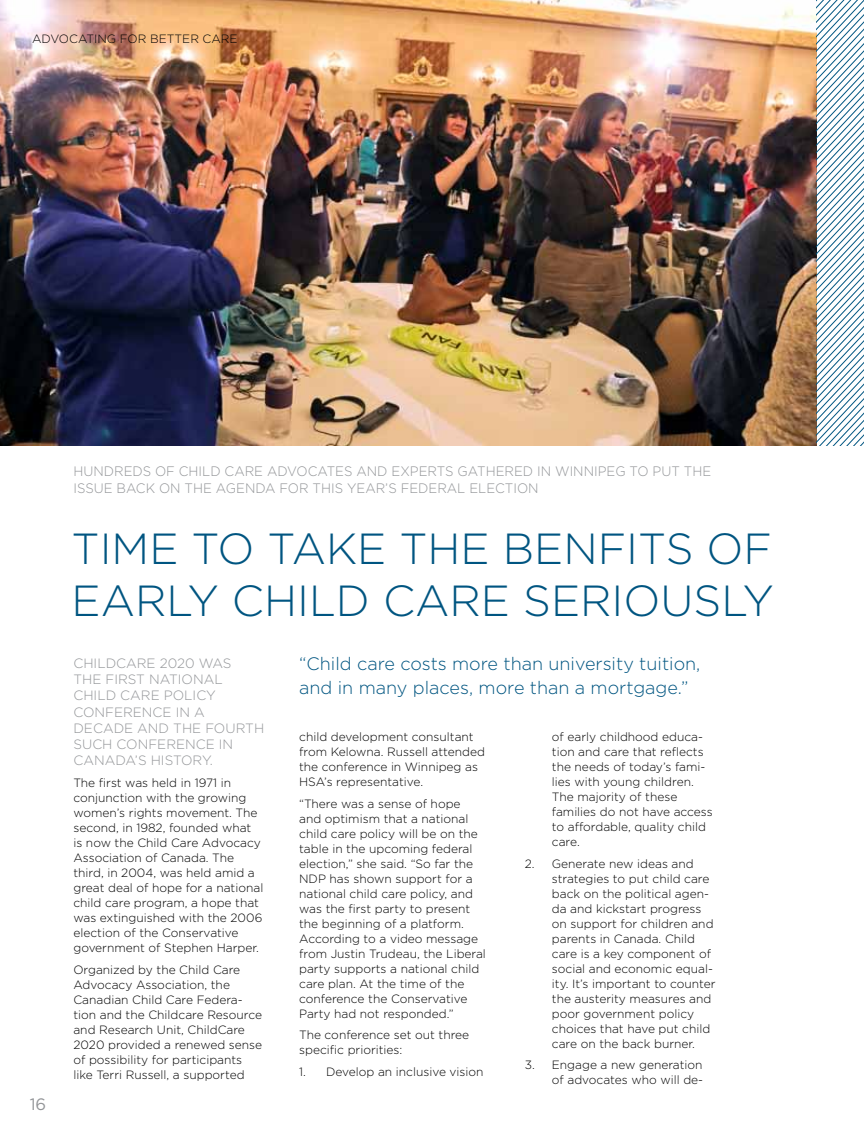
<style>
.page{position:relative;width:864px;height:1134px;background:#fff}
.page>*{position:absolute;margin:0;border:0;box-sizing:border-box;transform-origin:0 0}
.t1{font:300 43.5px/52.2px "Gotham";color:#005581}
.t2{font:300 18px/24px "Gotham";color:#005581}
.t3{font:16.5px "Gotham";color:#939598}
.t4{font:300 13.65px/16.4px "Gotham";color:#939598;scale:.96 1}
.t5{font:300 13.5px "Gotham";color:#939598}
.t6{font:300 12px/15px "Gotham";color:#000}
</style>
<div class="page">
<img style="left:0;top:0;width:817px;height:446px">
<svg style="left:817px;top:0;width:47px;height:446px"></svg>
<p class="t6" style="left:32px;top:31px;width:207px">ADVOCATING FOR BETTER CARE</p>
<p class="t4" style="left:73px;top:463px;width:666px">HUNDREDS OF CHILD CARE ADVOCATES AND EXPERTS GATHERED IN WINNIPEG TO PUT THE<br>ISSUE BACK ON THE AGENDA FOR THIS YEAR’S FEDERAL ELECTION</p>
<h1 class="t1" style="left:72px;top:521px;width:704px">TIME TO TAKE THE BENFITS OF<br>EARLY CHILD CARE SERIOUSLY</h1>
<h3 class="t3" style="left:30px;top:1094px;width:18px">16</h3>
<p class="t5" style="left:73px;top:655px;width:19px">Child</p>
<p class="t5" style="left:116px;top:655px;width:21px">Care</p>
<p class="t5" style="left:160px;top:655px;width:51px">2020 was</p>
<p class="t5" style="left:73px;top:671px;width:10px">the</p>
<p class="t5" style="left:106px;top:671px;width:9px">first</p>
<p class="t5" style="left:149px;top:671px;width:10px">national</p>
<p class="t5" style="left:73px;top:687px;width:10px">child</p>
<p class="t5" style="left:120px;top:687px;width:11px">care</p>
<p class="t5" style="left:164px;top:687px;width:19px">policy</p>
<p class="t5" style="left:73px;top:703px;width:11px">conference</p>
<p class="t5" style="left:176px;top:703px;width:28px">in a</p>
<p class="t5" style="left:73px;top:719px;width:11px">decade</p>
<p class="t5" style="left:137px;top:719px;width:12px">and</p>
<p class="t5" style="left:173px;top:719px;width:10px">the</p>
<p class="t5" style="left:205px;top:719px;width:11px">fourth</p>
<p class="t5" style="left:73px;top:736px;width:11px">such</p>
<p class="t5" style="left:117px;top:736px;width:11px">conference</p>
<p class="t5" style="left:219px;top:736px;width:7px">in</p>
<p class="t5" style="left:73px;top:752px;width:22px">Canada</p>
<p class="t5" style="left:135px;top:752px;width:26px">’s history</p>
<p class="t5" style="left:210px;top:752px;width:5px">.</p>
<p class="t6" style="left:73px;top:775px;width:191px">The first was held in 1971 in conjunction with the growing women’s rights movement. The second, in 1982, founded what is now the Child Care Advocacy<br>Association of Canada. The third, in 2004, was held amid a great deal of hope for a national child care program, a hope that was extinguished with the 2006 election of the Conservative government of Stephen Harper.</p>
<p class="t6" style="left:73px;top:962px;width:190px">Organized by the Child Care<br>Advocacy Association, the<br>Canadian Child Care Federa&shy;tion and the Childcare Resource and Research Unit, ChildCare<br>2020 provided a renewed sense of possibility for participants like Terri Russell, a supported</p>
<h2 class="t2" style="left:299px;top:651px;width:403px">“Child care costs more than university tuition, and in many places, more than a mortgage.”</h2>
<p class="t6" style="left:299px;top:729px;width:187px">child development consultant from Kelowna. Russell attended the conference in Winnipeg as<br>HSA’s representative.</p>
<p class="t6" style="left:299px;top:796px;width:188px">“There was a sense of hope<br>and optimism that a national child care policy will be on the table in the upcoming federal election,” she said. “So far the<br>NDP has shown support for a national child care policy, and was the first party to present the beginning of a platform.<br>According to a video message from Justin Trudeau, the Liberal party supports a national child care plan. At the time of the conference the Conservative<br>Party had not responded.”</p>
<p class="t6" style="left:299px;top:1027px;width:172px">The conference set out three specific priorities:</p>
<p class="t6" style="left:299px;top:1064px;width:186px">1. Develop an inclusive vision</p>
<p class="t6" style="left:552px;top:729px;width:162px">of early childhood educa&shy;tion and care that reflects the needs of today’s fami&shy;lies with young children.<br>The majority of these families do not have access to affordable, quality child care.</p>
<p class="t6" style="left:552px;top:856px;width:165px;text-indent:-27px">2. Generate new ideas and strategies to put child care back on the political agen&shy;da and kickstart progress on support for children and parents in Canada. Child care is a key component of social and economic equal&shy;ity. It’s important to counter the austerity measures and poor government policy choices that have put child care on the back burner.</p>
<p class="t6" style="left:525px;top:1057px;width:180px;text-align:right">3. Engage a new generation of advocates who will de-</p>
</div>
